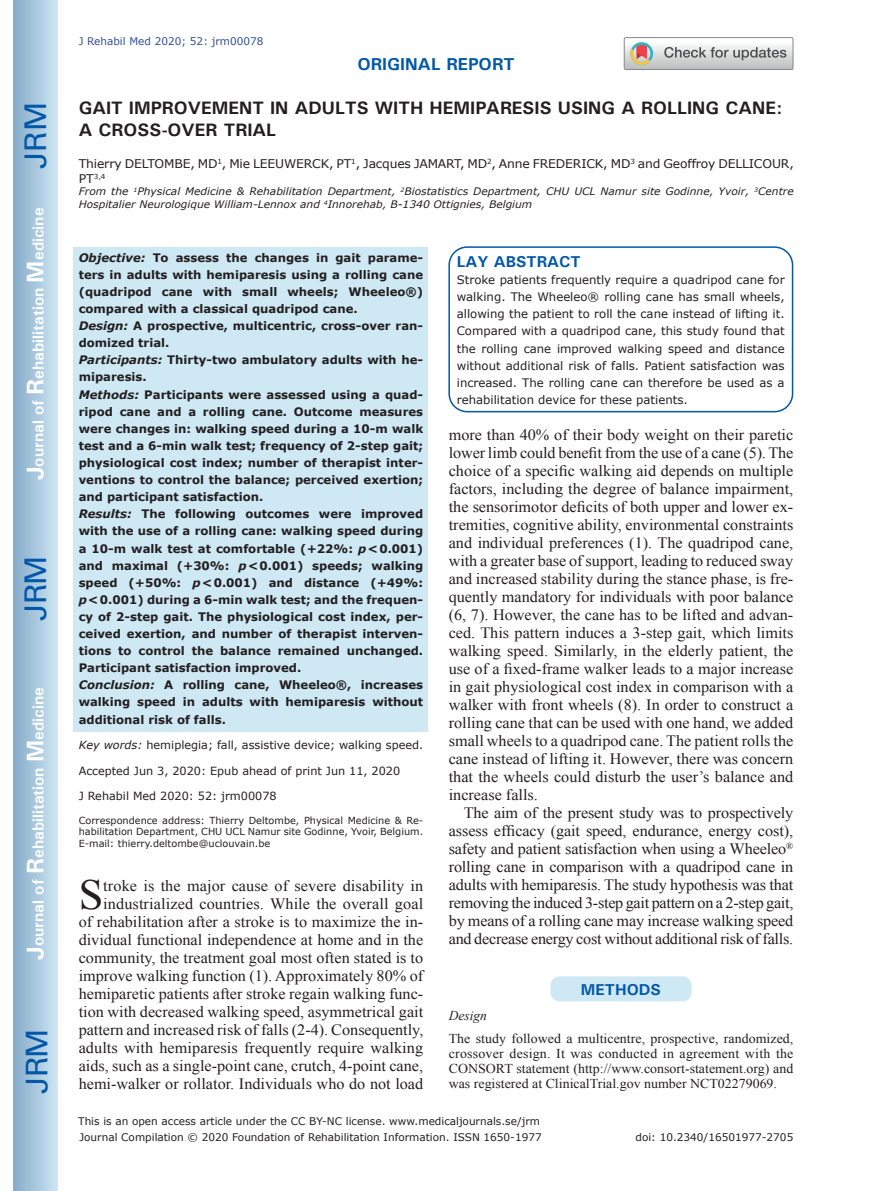
<style>
.page{position:relative;width:872px;height:1191px;background:#fff}
.page>*{position:absolute;margin:0;border:0;box-sizing:border-box;transform-origin:0 0}
.t1{font:42.9px "Times New Roman";color:#231f20}
.t2{font:30px "Univers";letter-spacing:-.03em;color:#0157a8}
.t3{font:700 18px/21.6px "Univers";color:#231f20}
.t4{font:700 17.25px "Univers";color:#0157a8}
.t5{font:15.75px/18px "Times New Roman";color:#231f20;text-align:justify}
.t6{font:700 15.75px "Univers";color:#fff}
.t7{font:700 15.75px "Univers";color:#0157a8}
.t8{font:13.5px/15px "Times New Roman";color:#231f20;text-align:justify}
.t9{font:italic 13.5px "Times New Roman";color:#231f20}
.t10{font:12px "Verdana";letter-spacing:-.015em;color:#231f20}
.t11{font:700 11.7px/17.1px "Verdana";color:#231f20}
.t12{font:11.7px/17.1px "Verdana";color:#231f20;text-align:justify}
.t13{font:11.25px "Verdana";color:#231f20}
.t14{font:10.5px "Verdana";color:#231f20}
.t15{font:10.5px "Verdana";color:#324f95}
.t16{font:italic 10.35px/12.8px "Verdana";color:#231f20}
.t17{font:9.75px/11.7px "Verdana";color:#231f20;text-align:justify}
.t18{font:7.05px "Verdana";color:#231f20}
.s1{font-size:24px}
.s2{font-size:12px}
.s3{font-style:italic}
</style>
<div class="page">
<div style="left:14px;top:0;width:43px;height:1191px;background:linear-gradient(to right,#88acca,#cbe5f2)"></div>
<div style="left:624px;top:37px;width:169px;height:33px;border:1px solid #888688;border-radius:2px"></div>
<svg style="left:624px;top:38px;width:169px;height:32px"></svg>
<div style="left:549px;top:975px;width:143px;height:27px;background:#cee8f4;border-radius:10px"></div>
<div style="left:549px;top:975px;width:144px;height:27px;border:2px solid #fff;border-radius:10px"></div>
<div style="left:74px;top:247px;width:354px;height:484px;background:#cee8f4"></div>
<div style="left:448px;top:246px;width:345px;height:166px;border:2px solid #0157a8;border-radius:18px"></div>
<h2 class="t2" style="left:18px;top:169px;width:68px;rotate:-90deg">JRM</h2>
<p class="t6" style="left:28px;top:480px;width:274px;rotate:-90deg"><span class="s1">J</span>ournal of <span class="s1">R</span>ehabilitation <span class="s1">M</span>edicine</p>
<h2 class="t2" style="left:18px;top:620px;width:67px;rotate:-90deg">JRM</h2>
<p class="t6" style="left:28px;top:959px;width:274px;rotate:-90deg"><span class="s1">J</span>ournal of <span class="s1">R</span>ehabilitation <span class="s1">M</span>edicine</p>
<h2 class="t2" style="left:19px;top:1093px;width:67px;rotate:-90deg">JRM</h2>
<p class="t15" style="left:79px;top:35px;width:186px">J Rehabil Med 2020; 52: jrm00078</p>
<p class="t4" style="left:357px;top:53px;width:159px">ORIGINAL REPORT</p>
<p class="t3" style="left:79px;top:97px;width:705px">GAIT IMPROVEMENT IN ADULTS WITH HEMIPARESIS USING A ROLLING CANE:<br>A CROSS-OVER TRIAL</p>
<p class="t10" style="left:79px;top:156px;width:716px">Thierry DELTOMBE, MD<sup>1</sup>, Mie LEEUWERCK, PT<sup>1</sup>, Jacques JAMART, MD<sup>2</sup>, Anne FREDERICK, MD<sup>3</sup> and Geoffroy DELLICOUR,</p>
<p class="t18" style="left:79px;top:171px;width:28px"><span class="s2">PT</span>3,4</p>
<p class="t16" style="left:79px;top:185px;width:716px">From the <sup>1</sup>Physical Medicine &amp; Rehabilitation Department, <sup>2</sup>Biostatistics Department, CHU UCL Namur site Godinne, Yvoir, <sup>3</sup>Centre<br>Hospitalier Neurologique William-Lennox and <sup>4</sup>Innorehab, B-1340 Ottignies, Belgium</p>
<p class="t11" style="left:79px;top:249px;width:346px"><span class="s3">Objective:</span> To assess the changes in gait parame&shy;ters in adults with hemiparesis using a rolling cane (quadripod cane with small wheels; Wheeleo®) compared with a classical quadripod cane.<br><span class="s3">Design:</span> A prospective, multicentric, cross-over ran&shy;domized trial.<br><span class="s3">Participants:</span> Thirty-two ambulatory adults with he&shy;miparesis.<br><span class="s3">Methods:</span> Participants were assessed using a quad&shy;ripod cane and a rolling cane. Outcome measures were changes in: walking speed during a 10-m walk test and a 6-min walk test; frequency of 2-step gait; physiological cost index; number of therapist inter&shy;ventions to control the balance; perceived exertion; and participant satisfaction.<br><span class="s3">Results:</span> The following outcomes were improved with the use of a rolling cane: walking speed during a 10-m walk test at comfortable (+22%: <span class="s3">p</span>&lt;0.001) and maximal (+30%: <span class="s3">p</span>&lt;0.001) speeds; walking speed (+50%: <span class="s3">p</span>&lt;0.001) and distance (+49%: <span class="s3">p</span>&lt;0.001) during a 6-min walk test; and the frequen&shy;cy of 2-step gait. The physiological cost index, per&shy;ceived exertion, and number of therapist interven&shy;tions to control the balance remained unchanged.<br>Participant satisfaction improved.<br><span class="s3">Conclusion:</span> A rolling cane, Wheeleo®, increases walking speed in adults with hemiparesis without additional risk of falls.</p>
<p class="t13" style="left:79px;top:738px;width:346px"><span class="s3">Key words:</span> hemiplegia; fall, assistive device; walking speed.</p>
<p class="t13" style="left:79px;top:763px;width:323px">Accepted Jun 3, 2020: Epub ahead of print Jun 11, 2020</p>
<p class="t13" style="left:79px;top:789px;width:199px">J Rehabil Med 2020: 52: jrm00078</p>
<p class="t17" style="left:79px;top:814px;width:346px">Correspondence address: Thierry Deltombe, Physical Medicine &amp; Re&shy;habilitation Department, CHU UCL Namur site Godinne, Yvoir, Belgium.<br>E-mail: thierry.deltombe@uclouvain.be</p>
<h1 class="t1" style="left:79px;top:865px;width:26px">S</h1>
<p class="t5" style="left:79px;top:876px;width:346px;text-align:right">troke is the major cause of severe disability in industrialized countries. While the overall goal<br>of rehabilitation after a stroke is to maximize the in&shy;dividual functional independence at home and in the community, the treatment goal most often stated is to improve walking function (1). Approximately 80% of hemiparetic patients after stroke regain walking func&shy;tion with decreased walking speed, asymmetrical gait pattern and increased risk of falls (2-4). Consequently, adults with hemiparesis frequently require walking aids, such as a single-point cane, crutch, 4-point cane, hemi-walker or rollator. Individuals who do not load</p>
<p class="t7" style="left:457px;top:251px;width:125px">LAY ABSTRACT</p>
<p class="t12" style="left:457px;top:271px;width:329px">Stroke patients frequently require a quadripod cane for walking. The Wheeleo® rolling cane has small wheels, allowing the patient to roll the cane instead of lifting it.<br>Compared with a quadripod cane, this study found that the rolling cane improved walking speed and distance without additional risk of falls. Patient satisfaction was increased. The rolling cane can therefore be used as a rehabilitation device for these patients.</p>
<p class="t5" style="left:449px;top:426px;width:346px">more than 40% of their body weight on their paretic lower limb could benefit from the use of a cane (5). The choice of a specific walking aid depends on multiple factors, including the degree of balance impairment, the sensorimotor deficits of both upper and lower ex&shy;tremities, cognitive ability, environmental constraints and individual preferences (1). The quadripod cane, with a greater base of support, leading to reduced sway and increased stability during the stance phase, is fre&shy;quently mandatory for individuals with poor balance (6, 7). However, the cane has to be lifted and advan&shy;ced. This pattern induces a 3-step gait, which limits walking speed. Similarly, in the elderly patient, the use of a fixed-frame walker leads to a major increase in gait physiological cost index in comparison with a walker with front wheels (8). In order to construct a rolling cane that can be used with one hand, we added small wheels to a quadripod cane. The patient rolls the cane instead of lifting it. However, there was concern that the wheels could disturb the user’s balance and increase falls.</p>
<p class="t5" style="left:449px;top:804px;width:346px;text-indent:15px">The aim of the present study was to prospectively assess efficacy (gait speed, endurance, energy cost), safety and patient satisfaction when using a Wheeleo<sup>® </sup>rolling cane in comparison with a quadripod cane in adults with hemiparesis. The study hypothesis was that removing the induced 3-step gait pattern on a 2-step gait, by means of a rolling cane may increase walking speed and decrease energy cost without additional risk of falls.</p>
<p class="t7" style="left:581px;top:979px;width:82px">METHODS</p>
<p class="t9" style="left:449px;top:1006px;width:40px">Design</p>
<p class="t8" style="left:449px;top:1030px;width:346px">The study followed a multicentre, prospective, randomized, crossover design. It was conducted in agreement with the CONSORT statement (http://www.consort-statement.org) and was registered at ClinicalTrial.gov number NCT02279069.</p>
<p class="t14" style="left:78px;top:1114px;width:463px">This is an open access article under the CC BY-NC license. www.medicaljournals.se/jrm</p>
<p class="t14" style="left:79px;top:1131px;width:464px">Journal Compilation © 2020 Foundation of Rehabilitation Information. ISSN 1650-1977</p>
<p class="t14" style="left:635px;top:1130px;width:159px">doi: 10.2340/16501977-2705</p>
</div>
